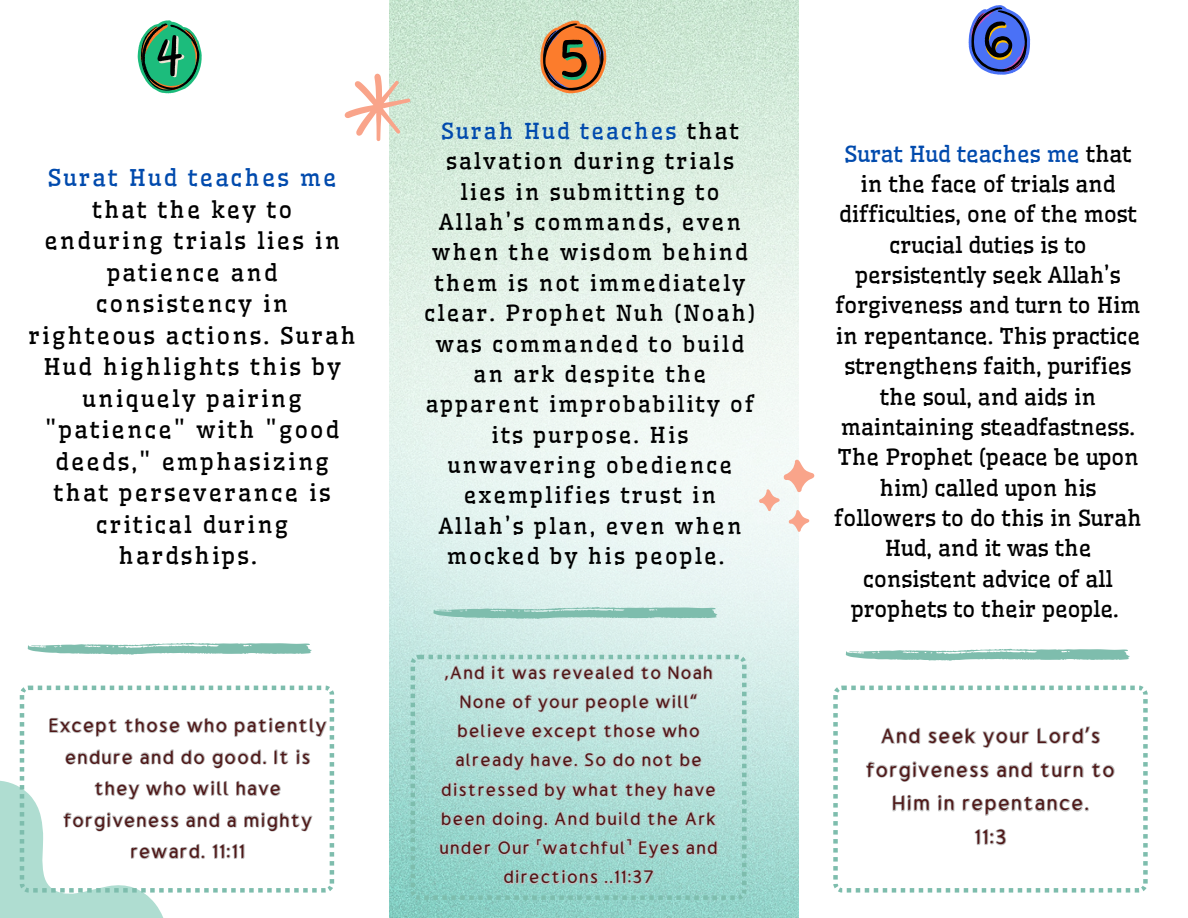
<style>
.page{position:relative;width:1188px;height:918px;background:#fff}
.page>*{position:absolute;margin:0;border:0;box-sizing:border-box;transform-origin:0 0}
.t1{font:24.6px/33.8px "Gumela Arabic";letter-spacing:.06em;color:#4e1616;text-align:center}
.t2{font:23.1px/31.5px "Gumela Arabic";letter-spacing:.06em;color:#4e1616;text-align:center}
.t3{font:22.8px/31.5px "Wellfleet";letter-spacing:.1em;color:#000;text-align:center}
.t4{font:21.75px/30.3px "Wellfleet";color:#000;text-align:center}
.t5{font:21.75px/30.3px "Wellfleet";letter-spacing:.1em;color:#000;text-align:center}
.t6{font:21.6px/29.2px "Gumela Arabic";letter-spacing:.06em;color:#4e1616;text-align:center}
.s1{color:#004aad}
.s2{font-family:"Noto Sans"}
</style>
<div class="page">
<svg style="left:0;top:713px;width:164px;height:205px;fill:#afddd1"></svg>
<img style="left:389px;top:0;width:410px;height:918px">
<svg style="left:345px;top:74px;width:65px;height:67px"></svg>
<svg style="left:433px;top:607px;width:285px;height:12px;background:#97cbbe"></svg>
<svg style="left:28px;top:643px;width:284px;height:12px"></svg>
<svg style="left:758px;top:459px;width:57px;height:73px"></svg>
<svg style="left:833px;top:686px;width:315px;height:207px"></svg>
<svg style="left:846px;top:649px;width:284px;height:12px"></svg>
<svg style="left:411px;top:655px;width:336px;height:245px;background:#a7d9d1"></svg>
<svg style="left:20px;top:686px;width:314px;height:207px"></svg>
<svg style="left:138px;top:20px;width:64px;height:73px"></svg>
<svg style="left:540px;top:20px;width:67px;height:73px;background:#b48052"></svg>
<svg style="left:969px;top:5px;width:61px;height:70px"></svg>
<svg style="left:864px;top:714px;width:252px;height:103px"></svg>
<svg style="left:973px;top:827px;width:35px;height:20px"></svg>
<svg style="left:438px;top:656px;width:280px;height:242px;background:#b1d7d1"></svg>
<svg style="left:48px;top:708px;width:280px;height:161px"></svg>
<p class="t3" style="left:28px;top:162px;width:329px"><span class="s1">Surat Hud teaches me </span>that the key to<br>enduring trials lies in patience and consistency in<br>righteous actions. Surah<br>Hud highlights this by uniquely pairing "patience" with "good deeds," emphasizing that perseverance is critical during hardships.</p>
<p class="t2" style="left:49px;top:712px;width:279px">Except those who patiently endure and do good. It is they who will have forgiveness and a mighty reward. 11:11</p>
<p class="t5" style="left:424px;top:116px;width:333px"><span class="s1">Surah Hud teaches</span> that salvation during trials lies in submitting to<br>Allah’s commands, even when the wisdom behind them is not immediately clear. Prophet Nuh (Noah) was commanded to build an ark despite the apparent improbability of its purpose. His unwavering obedience exemplifies trust in<br>Allah’s plan, even when mocked by his people.</p>
<p class="t6" style="left:439px;top:660px;width:280px">,And it was revealed to Noah<br>None of your people will“ believe except those who already have. So do not be distressed by what they have been doing. And build the Ark under Our <span class="s2">˹</span>watchful<span class="s2">˺</span> Eyes and directions ..11:37</p>
<p class="t4" style="left:834px;top:139px;width:309px"><span class="s1">Surat Hud teaches me</span> that in the face of trials and difficulties, one of the most crucial duties is to persistently seek Allah’s forgiveness and turn to Him in repentance. This practice strengthens faith, purifies the soul, and aids in maintaining steadfastness.<br>The Prophet (peace be upon him) called upon his followers to do this in Surah<br>Hud, and it was the consistent advice of all prophets to their people.</p>
<p class="t1" style="left:866px;top:721px;width:250px">And seek your Lord’s forgiveness and turn to<br>Him in repentance.<br>11:3</p>
</div>
